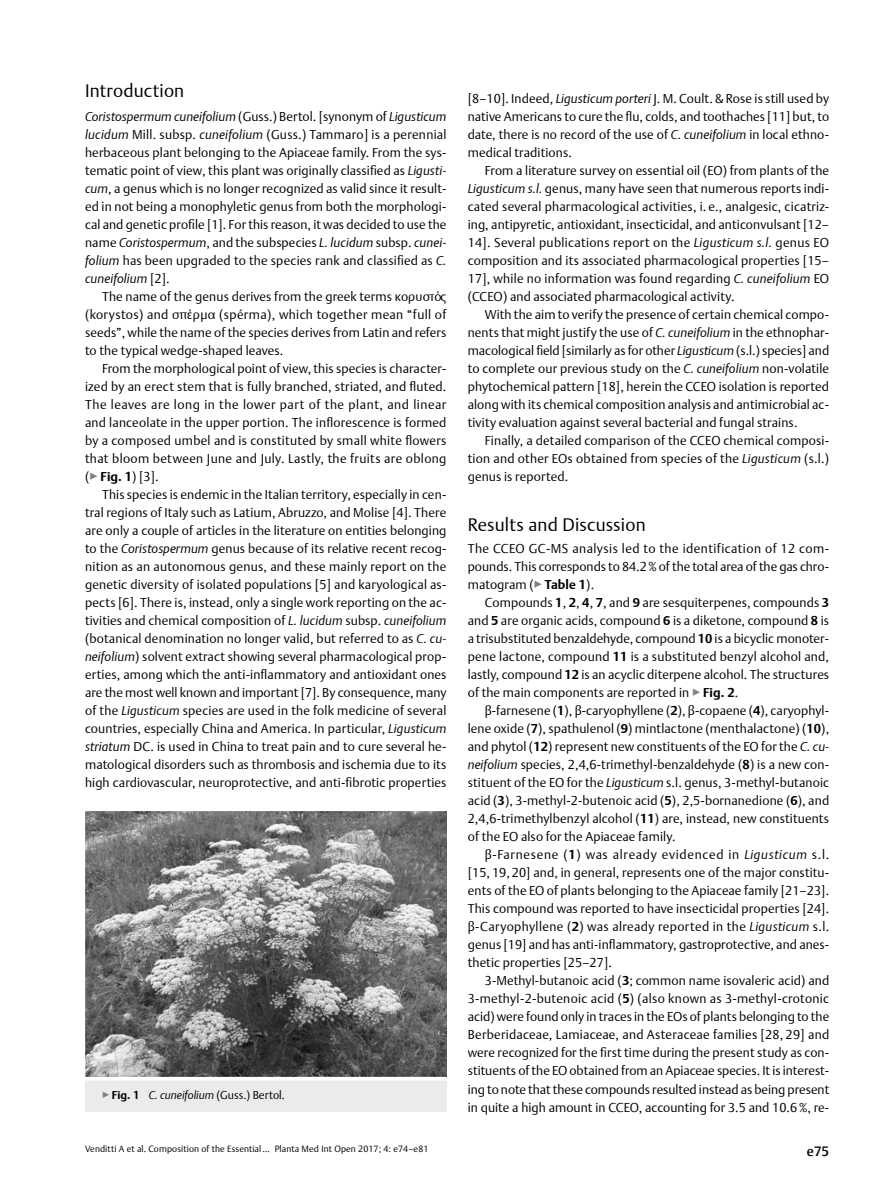
<style>
.page{position:relative;width:893px;height:1191px;background:#fff}
.page>*{position:absolute;margin:0;border:0;box-sizing:border-box;transform-origin:0 0}
.t1{font:300 18px "Thieme Argo 2011";letter-spacing:.01em;color:#000}
.t2{font:500 13.5px "Thieme Argo 2011";color:#000}
.t3{font:300 12.75px/18px "Thieme Argo 2011";letter-spacing:.01em;color:#000;text-align:justify}
.t4{font:300 11.25px "Thieme Argo 2011";color:#000}
.t5{font:300 9px "Thieme Argo 2011";letter-spacing:.01em;color:#000}
.s1{font-style:italic}
.s2{color:#808285}
.s3{font-weight:700}
</style>
<div class="page">
<img style="left:85px;top:812px;width:361px;height:264px">
<div style="left:85px;top:1077px;width:361px;height:34px;background:#ebebec"></div>
<svg style="left:85px;top:1076px;width:361px;height:4px"></svg>
<h1 class="t1" style="left:85px;top:79px;width:101px">Introduction</h1>
<p class="t3" style="left:85px;top:107px;width:363px"><span class="s1">Coristospermum cuneifolium</span> (Guss.) Bertol. [synonym of <span class="s1">Ligusticum lucidum</span> Mill. subsp. <span class="s1">cuneifolium</span> (Guss.) Tammaro] is a perennial herbaceous plant belonging to the Apiaceae family. From the sys&shy;tematic point of view, this plant was originally classified as <span class="s1">Ligusti&shy;cum</span>, a genus which is no longer recognized as valid since it result&shy;ed in not being a monophyletic genus from both the morphologi&shy;cal and genetic profile [1]. For this reason, it was decided to use the name <span class="s1">Coristospermum</span>, and the subspecies <span class="s1">L. lucidum</span> subsp. <span class="s1">cunei&shy;folium</span> has been upgraded to the species rank and classified as <span class="s1">C. cuneifolium</span> [2].</p>
<p class="t3" style="left:85px;top:287px;width:363px;text-indent:17px">The name of the genus derives from the greek terms κορυστός (korystos) and σπέρμα (spérma), which together mean “full of seeds”, while the name of the species derives from Latin and refers to the typical wedge-shaped leaves.</p>
<p class="t3" style="left:85px;top:359px;width:363px;text-indent:17px">From the morphological point of view, this species is character&shy;ized by an erect stem that is fully branched, striated, and fluted.<br>The leaves are long in the lower part of the plant, and linear and lanceolate in the upper portion. The inflorescence is formed by a composed umbel and is constituted by small white flowers that bloom between June and July. Lastly, the fruits are oblong (<span class="s2">▶</span><span class="s3">Fig. 1</span>) [3].</p>
<p class="t3" style="left:85px;top:485px;width:363px;text-indent:17px">This species is endemic in the Italian territory, especially in cen&shy;tral regions of Italy such as Latium, Abruzzo, and Molise [4]. There are only a couple of articles in the literature on entities belonging to the <span class="s1">Coristospermum</span> genus because of its relative recent recog&shy;nition as an autonomous genus, and these mainly report on the genetic diversity of isolated populations [5] and karyological as&shy;pects [6]. There is, instead, only a single work reporting on the ac&shy;tivities and chemical composition of <span class="s1">L. lucidum</span> subsp. <span class="s1">cuneifolium </span>(botanical denomination no longer valid, but referred to as <span class="s1">C. cu&shy;neifolium</span>) solvent extract showing several pharmacological prop&shy;erties, among which the anti-inflammatory and antioxidant ones are the most well known and important [7]. By consequence, many of the <span class="s1">Ligusticum</span> species are used in the folk medicine of several countries, especially China and America. In particular, <span class="s1">Ligusticum striatum</span> DC. is used in China to treat pain and to cure several he&shy;matological disorders such as thrombosis and ischemia due to its high cardiovascular, neuroprotective, and anti-fibrotic properties</p>
<p class="t4" style="left:102px;top:1087px;width:184px"><span class="s2">▶</span><span class="s3">Fig. 1</span> <span class="s1">C. cuneifolium</span> (Guss.) Bertol.</p>
<p class="t5" style="left:85px;top:1143px;width:345px">Venditti A et al. Composition of the Essential … Planta Med Int Open 2017; 4: e74–e81</p>
<p class="t3" style="left:468px;top:89px;width:363px">[8–10]. Indeed, <span class="s1">Ligusticum porteri</span> J. M. Coult. &amp; Rose is still used by native Americans to cure the flu, colds, and toothaches [11] but, to date, there is no record of the use of <span class="s1">C. cuneifolium</span> in local ethno&shy;medical traditions.</p>
<p class="t3" style="left:468px;top:161px;width:363px;text-indent:17px">From a literature survey on essential oil (EO) from plants of the <span class="s1">Ligusticum s.l.</span> genus, many have seen that numerous reports indi&shy;cated several pharmacological activities, i. e., analgesic, cicatriz&shy;ing, antipyretic, antioxidant, insecticidal, and anticonvulsant [12– 14]. Several publications report on the <span class="s1">Ligusticum s.l.</span> genus EO composition and its associated pharmacological properties [15– 17], while no information was found regarding <span class="s1">C. cuneifolium</span> EO (CCEO) and associated pharmacological activity.</p>
<p class="t3" style="left:468px;top:305px;width:363px;text-indent:17px">With the aim to verify the presence of certain chemical compo&shy;nents that might justify the use of <span class="s1">C. cuneifolium</span> in the ethnophar&shy;macological field [similarly as for other <span class="s1">Ligusticum</span> (s.l.) species] and to complete our previous study on the <span class="s1">C. cuneifolium</span> non-volatile phytochemical pattern [18], herein the CCEO isolation is reported along with its chemical composition analysis and antimicrobial ac&shy;tivity evaluation against several bacterial and fungal strains.</p>
<p class="t3" style="left:468px;top:431px;width:363px;text-indent:17px">Finally, a detailed comparison of the CCEO chemical composi&shy;tion and other EOs obtained from species of the <span class="s1">Ligusticum</span> (s.l.) genus is reported.</p>
<h1 class="t1" style="left:468px;top:512px;width:179px">Results and Discussion</h1>
<p class="t3" style="left:468px;top:539px;width:363px">The CCEO GC-MS analysis led to the identification of 12 com&shy;pounds. This corresponds to 84.2% of the total area of the gas chro&shy;matogram (<span class="s2">▶</span><span class="s3">Table 1</span>).</p>
<p class="t3" style="left:468px;top:593px;width:363px;text-indent:17px">Compounds <span class="s3">1</span>, <span class="s3">2</span>, <span class="s3">4</span>, <span class="s3">7</span>, and <span class="s3">9</span> are sesquiterpenes, compounds <span class="s3">3 </span>and <span class="s3">5</span> are organic acids, compound <span class="s3">6</span> is a diketone, compound <span class="s3">8</span> is a trisubstituted benzaldehyde, compound <span class="s3">10</span> is a bicyclic monoter&shy;pene lactone, compound <span class="s3">11</span> is a substituted benzyl alcohol and, lastly, compound <span class="s3">12</span> is an acyclic diterpene alcohol. The structures of the main components are reported in <span class="s2">▶</span><span class="s3">Fig. 2</span>.</p>
<p class="t3" style="left:468px;top:701px;width:363px;text-indent:17px">β-farnesene (<span class="s3">1</span>), β-caryophyllene (<span class="s3">2</span>), β-copaene (<span class="s3">4</span>), caryophyl&shy;lene oxide (<span class="s3">7</span>), spathulenol (<span class="s3">9</span>) mintlactone (menthalactone) (<span class="s3">10</span>), and phytol (<span class="s3">12</span>) represent new constituents of the EO for the <span class="s1">C. cu&shy;neifolium</span> species, 2,4,6-trimethyl-benzaldehyde (<span class="s3">8</span>) is a new con&shy;stituent of the EO for the <span class="s1">Ligusticum</span> s.l. genus, 3-methyl-butanoic acid (<span class="s3">3</span>), 3-methyl-2-butenoic acid (<span class="s3">5</span>), 2,5-bornanedione (<span class="s3">6</span>), and 2,4,6-trimethylbenzyl alcohol (<span class="s3">11</span>) are, instead, new constituents of the EO also for the Apiaceae family.</p>
<p class="t3" style="left:468px;top:845px;width:363px;text-indent:17px">β-Farnesene (<span class="s3">1</span>) was already evidenced in <span class="s1">Ligusticum</span> s.l. [15, 19, 20] and, in general, represents one of the major constitu&shy;ents of the EO of plants belonging to the Apiaceae family [21–23].<br>This compound was reported to have insecticidal properties [24]. β-Caryophyllene (<span class="s3">2</span>) was already reported in the <span class="s1">Ligusticum</span> s.l. genus [19] and has anti-inflammatory, gastroprotective, and anes&shy;thetic properties [25–27].</p>
<p class="t3" style="left:468px;top:971px;width:363px;text-indent:17px">3-Methyl-butanoic acid (<span class="s3">3</span>; common name isovaleric acid) and 3-methyl-2-butenoic acid (<span class="s3">5</span>) (also known as 3-methyl-crotonic acid) were found only in traces in the EOs of plants belonging to the Berberidaceae, Lamiaceae, and Asteraceae families [28, 29] and were recognized for the first time during the present study as con&shy;stituents of the EO obtained from an Apiaceae species. It is interest&shy;ing to note that these compounds resulted instead as being present in quite a high amount in CCEO, accounting for 3.5 and 10.6%, re-</p>
<p class="t2" style="left:807px;top:1142px;width:24px">e75</p>
</div>
